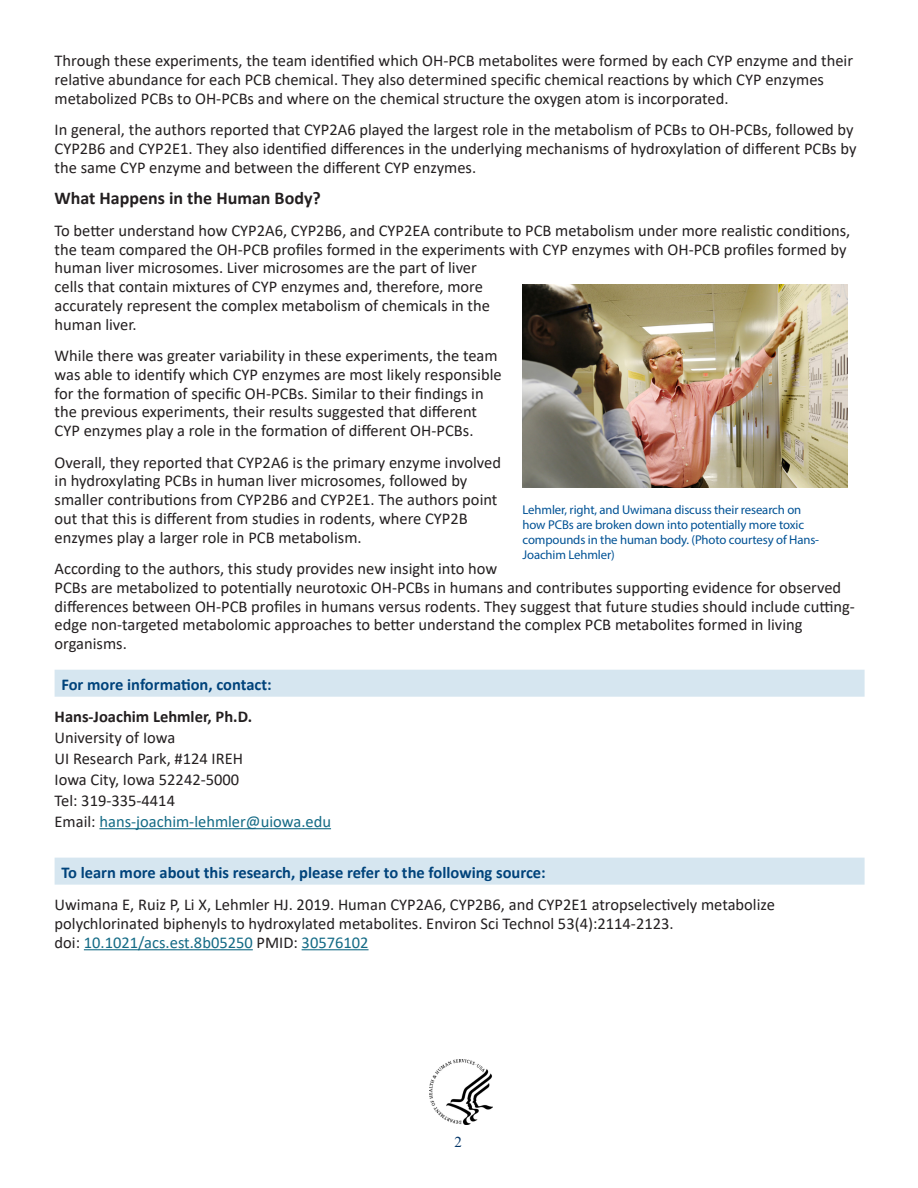
<style>
.page{position:relative;width:918px;height:1188px;background:#fff}
.page>*{position:absolute;margin:0;border:0;box-sizing:border-box;transform-origin:0 0}
.t1{font:700 18px "Calibri";color:#231f20}
.Body_Text{font:16.5px/18.8px "Calibri";color:#231f20}
.t2{font:700 16.5px "Calibri";color:#00437b}
.For_More_Info_Contac{font:16.5px "Calibri";color:#231f20}
.For_More_Info_Contac-2{font:16.5px "Calibri";color:#136a85}
.For_More_Info_Contac-3{font:700 16.5px "Calibri";color:#231f20}
.t3{font:15px "Times New Roman";color:#036}
.Box_Caption{font:12.75px/15px "Myriad Pro";letter-spacing:-.01em;color:#005295}
.s1{color:#231f20}
.s2{color:#136a85}
</style>
<div class="page">
<div style="left:55px;top:670px;width:810px;height:27px;background:#d6e6f0"></div>
<hr style="left:99px;top:828px;width:232px;height:1px;background:#136a85">
<div style="left:55px;top:858px;width:810px;height:27px;background:#d6e6f0"></div>
<hr style="left:84px;top:949px;width:169px;height:1px;background:#136a85">
<hr style="left:302px;top:949px;width:67px;height:1px;background:#136a85">
<img style="left:429px;top:1059px;width:64px;height:65px">
<img style="left:523px;top:284px;width:325px;height:203px">
<p class="Body_Text" style="left:55px;top:51px;width:800px">Through these experiments, the team identified which OH-PCB metabolites were formed by each CYP enzyme and their relative abundance for each PCB chemical. They also determined specific chemical reactions by which CYP enzymes metabolized PCBs to OH-PCBs and where on the chemical structure the oxygen atom is incorporated.</p>
<p class="Body_Text" style="left:55px;top:120px;width:803px">In general, the authors reported that CYP2A6 played the largest role in the metabolism of PCBs to OH-PCBs, followed by<br>CYP2B6 and CYP2E1. They also identified differences in the underlying mechanisms of hydroxylation of different PCBs by the same CYP enzyme and between the different CYP enzymes.</p>
<h2 class="t1" style="left:55px;top:186px;width:268px">What Happens in the Human Body?</h2>
<p class="Body_Text" style="left:55px;top:221px;width:797px">To better understand how CYP2A6, CYP2B6, and CYP2EA contribute to PCB metabolism under more realistic conditions, the team compared the OH-PCB profiles formed in the experiments with CYP enzymes with OH-PCB profiles formed by human liver microsomes. Liver microsomes are the part of liver<br>cells that contain mixtures of CYP enzymes and, therefore, more<br>accurately represent the complex metabolism of chemicals in the<br>human liver.</p>
<p class="Body_Text" style="left:55px;top:346px;width:449px">While there was greater variability in these experiments, the team was able to identify which CYP enzymes are most likely responsible for the formation of specific OH-PCBs. Similar to their findings in the previous experiments, their results suggested that different CYP enzymes play a role in the formation of different OH-PCBs.</p>
<p class="Body_Text" style="left:55px;top:452px;width:448px">Overall, they reported that CYP2A6 is the primary enzyme involved in hydroxylating PCBs in human liver microsomes, followed by smaller contributions from CYP2B6 and CYP2E1. The authors point out that this is different from studies in rodents, where CYP2B enzymes play a larger role in PCB metabolism.</p>
<p class="Body_Text" style="left:55px;top:559px;width:802px">According to the authors, this study provides new insight into how<br>PCBs are metabolized to potentially neurotoxic OH-PCBs in humans and contributes supporting evidence for observed differences between OH-PCB profiles in humans versus rodents. They suggest that future studies should include cutting&shy;edge non-targeted metabolomic approaches to better understand the complex PCB metabolites formed in living organisms.</p>
<h2 class="t2" style="left:61px;top:673px;width:212px">For more information, contact:</h2>
<p class="For_More_Info_Contac-3" style="left:55px;top:705px;width:199px">Hans-Joachim Lehmler, Ph.D.</p>
<p class="For_More_Info_Contac" style="left:55px;top:726px;width:122px">University of Iowa</p>
<p class="For_More_Info_Contac" style="left:55px;top:747px;width:190px">UI Research Park, #124 IREH</p>
<p class="For_More_Info_Contac" style="left:55px;top:768px;width:186px">Iowa City, Iowa 52242-5000</p>
<p class="For_More_Info_Contac" style="left:55px;top:789px;width:122px">Tel: 319-335-4414</p>
<p class="For_More_Info_Contac-2" style="left:55px;top:810px;width:278px"><span class="s1">Email:</span> hans-joachim-lehmler@uiowa.edu</p>
<h2 class="t2" style="left:61px;top:861px;width:486px">To learn more about this research, please refer to the following source:</h2>
<p class="Body_Text" style="left:55px;top:895px;width:722px">Uwimana E, Ruiz P, Li X, Lehmler HJ. 2019. Human CYP2A6, CYP2B6, and CYP2E1 atropselectively metabolize polychlorinated biphenyls to hydroxylated metabolites. Environ Sci Technol 53(4):2114-2123.<br>doi: <span class="s2">10.1021/acs.est.8b05250</span> PMID: <span class="s2">30576102</span></p>
<p class="Box_Caption" style="left:523px;top:502px;width:298px">Lehmler, right, and Uwimana discuss their research on how PCBs are broken down into potentially more toxic compounds in the human body. (Photo courtesy of Hans-Joachim Lehmler)</p>
<p class="t3" style="left:454px;top:1131px;width:9px">2</p>
</div>
